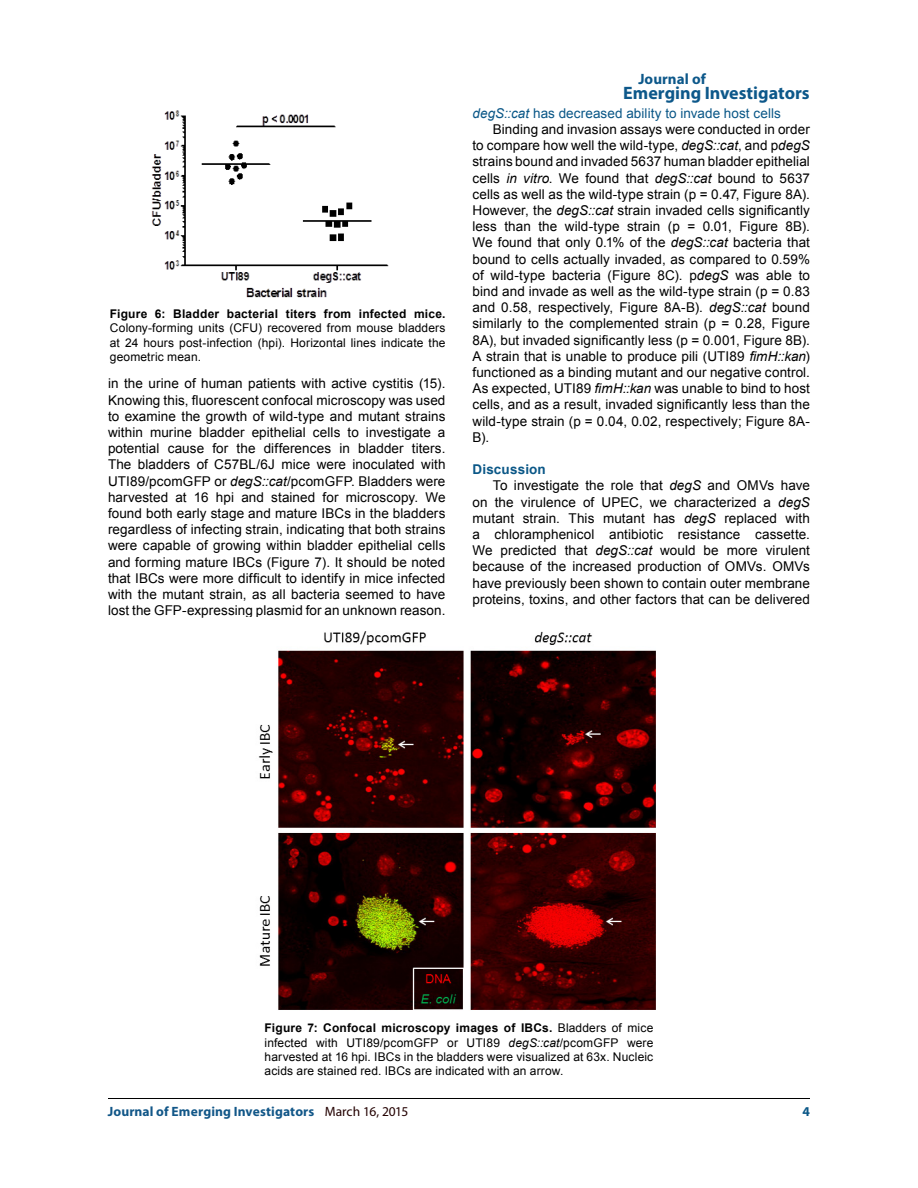
<style>
.page{position:relative;width:918px;height:1188px;background:#fff}
.page>*{position:absolute;margin:0;border:0;box-sizing:border-box;transform-origin:0 0}
.t1{font:700 18px "Myriad Pro";color:#0d588a}
.t2{font:700 15px "Myriad Pro";letter-spacing:.005em;color:#0d588a}
.t3{font:13.5px/16.2px "Arial";letter-spacing:.005em;color:#000;text-align:justify}
.t4{font:13.5px "Arial";letter-spacing:.005em;color:#0a5787}
.t5{font:700 13.5px "Myriad Pro";letter-spacing:.01em;color:#125788}
.t6{font:700 13.5px "Arial";letter-spacing:.01em;color:#0a5787}
.t7{font:700 13.5px "Myriad Pro";color:#0a5787}
.t8{font:12px/14.4px "Arial";letter-spacing:.01em;color:#000;text-align:justify}
.t9{font:700 12px "Arial";letter-spacing:.02em;color:#000}
.s1{font-style:italic}
.s2{font-weight:700}
.s3{font-weight:400;color:#230000}
</style>
<div class="page">
<hr style="left:108px;top:1098px;width:702px;height:1px;background:#000">
<img style="left:152px;top:111px;width:237px;height:187px">
<img style="left:258px;top:631px;width:398px;height:379px">
<p class="t9" style="left:110px;top:306px;width:337px">Figure 6: Bladder bacterial titers from infected mice.</p>
<p class="t8" style="left:110px;top:321px;width:337px">Colony-forming units (CFU) recovered from mouse bladders at 24 hours post-infection (hpi). Horizontal lines indicate the geometric mean.</p>
<p class="t3" style="left:108px;top:376px;width:339px">in the urine of human patients with active cystitis (15).<br>Knowing this, fluorescent confocal microscopy was used to examine the growth of wild-type and mutant strains within murine bladder epithelial cells to investigate a potential cause for the differences in bladder titers.<br>The bladders of C57BL/6J mice were inoculated with UTI89/pcomGFP or <span class="s1">degS::cat</span>/pcomGFP. Bladders were harvested at 16 hpi and stained for microscopy. We found both early stage and mature IBCs in the bladders regardless of infecting strain, indicating that both strains were capable of growing within bladder epithelial cells and forming mature IBCs (Figure 7). It should be noted that IBCs were more difficult to identify in mice infected with the mutant strain, as all bacteria seemed to have lost the GFP-expressing plasmid for an unknown reason.</p>
<p class="t2" style="left:638px;top:69px;width:69px">Journal of</p>
<h1 class="t1" style="left:623px;top:81px;width:188px">Emerging Investigators</h1>
<p class="t4" style="left:472px;top:104px;width:310px"><span class="s1">degS::cat</span> has decreased ability to invade host cells</p>
<p class="t3" style="left:493px;top:121px;width:319px">Binding and invasion assays were conducted in order</p>
<p class="t3" style="left:472px;top:138px;width:339px">to compare how well the wild-type, <span class="s1">degS::cat</span>, and p<span class="s1">degS</span></p>
<p class="t3" style="left:472px;top:154px;width:339px">strains bound and invaded 5637 human bladder epithelial</p>
<p class="t3" style="left:472px;top:170px;width:339px">cells <span class="s1">in vitro</span>. We found that <span class="s1">degS::cat</span> bound to 5637</p>
<p class="t3" style="left:472px;top:186px;width:339px">cells as well as the wild-type strain (p = 0.47, Figure 8A).</p>
<p class="t3" style="left:472px;top:202px;width:339px">However, the <span class="s1">degS::cat</span> strain invaded cells significantly</p>
<p class="t3" style="left:472px;top:219px;width:339px">less than the wild-type strain (p = 0.01, Figure 8B).</p>
<p class="t3" style="left:472px;top:235px;width:339px">We found that only 0.1% of the <span class="s1">degS::cat</span> bacteria that</p>
<p class="t3" style="left:472px;top:251px;width:339px">bound to cells actually invaded, as compared to 0.59%</p>
<p class="t3" style="left:472px;top:267px;width:339px">of wild-type bacteria (Figure 8C). p<span class="s1">degS</span> was able to</p>
<p class="t3" style="left:472px;top:283px;width:339px">bind and invade as well as the wild-type strain (p = 0.83</p>
<p class="t3" style="left:472px;top:300px;width:339px">and 0.58, respectively, Figure 8A-B). <span class="s1">degS::cat</span> bound</p>
<p class="t3" style="left:472px;top:316px;width:339px">similarly to the complemented strain (p = 0.28, Figure</p>
<p class="t3" style="left:472px;top:332px;width:339px">8A), but invaded significantly less (p = 0.001, Figure 8B).</p>
<p class="t3" style="left:472px;top:348px;width:339px">A strain that is unable to produce pili (UTI89 <span class="s1">fimH::kan</span>)</p>
<p class="t3" style="left:472px;top:364px;width:339px">functioned as a binding mutant and our negative control.</p>
<p class="t3" style="left:472px;top:381px;width:339px">As expected, UTI89 <span class="s1">fimH::kan</span> was unable to bind to host</p>
<p class="t3" style="left:472px;top:397px;width:339px">cells, and as a result, invaded significantly less than the</p>
<p class="t3" style="left:472px;top:413px;width:339px">wild-type strain (p = 0.04, 0.02, respectively; Figure 8A-</p>
<p class="t3" style="left:472px;top:429px;width:18px">B).</p>
<p class="t6" style="left:472px;top:460px;width:75px">Discussion</p>
<p class="t3" style="left:493px;top:478px;width:319px">To investigate the role that <span class="s1">degS</span> and OMVs have</p>
<p class="t3" style="left:472px;top:494px;width:339px">on the virulence of UPEC, we characterized a <span class="s1">degS</span></p>
<p class="t3" style="left:472px;top:510px;width:339px">mutant strain. This mutant has <span class="s1">degS</span> replaced with</p>
<p class="t3" style="left:472px;top:526px;width:339px">a chloramphenicol antibiotic resistance cassette.</p>
<p class="t3" style="left:472px;top:543px;width:339px">We predicted that <span class="s1">degS::cat</span> would be more virulent</p>
<p class="t3" style="left:472px;top:559px;width:339px">because of the increased production of OMVs. OMVs</p>
<p class="t3" style="left:472px;top:575px;width:339px">have previously been shown to contain outer membrane</p>
<p class="t3" style="left:472px;top:591px;width:339px">proteins, toxins, and other factors that can be delivered</p>
<p class="t8" style="left:265px;top:1021px;width:390px"><span class="s2">Figure 7: Confocal microscopy images of IBCs.</span> Bladders of mice infected with UTI89/pcomGFP or UTI89 <span class="s1">degS::cat</span>/pcomGFP were harvested at 16 hpi. IBCs in the bladders were visualized at 63x. Nucleic acids are stained red. IBCs are indicated with an arrow.</p>
<p class="t5" style="left:108px;top:1102px;width:302px">Journal of Emerging Investigators <span class="s3">March 16, 2015</span></p>
<p class="t7" style="left:803px;top:1102px;width:9px">4</p>
</div>
